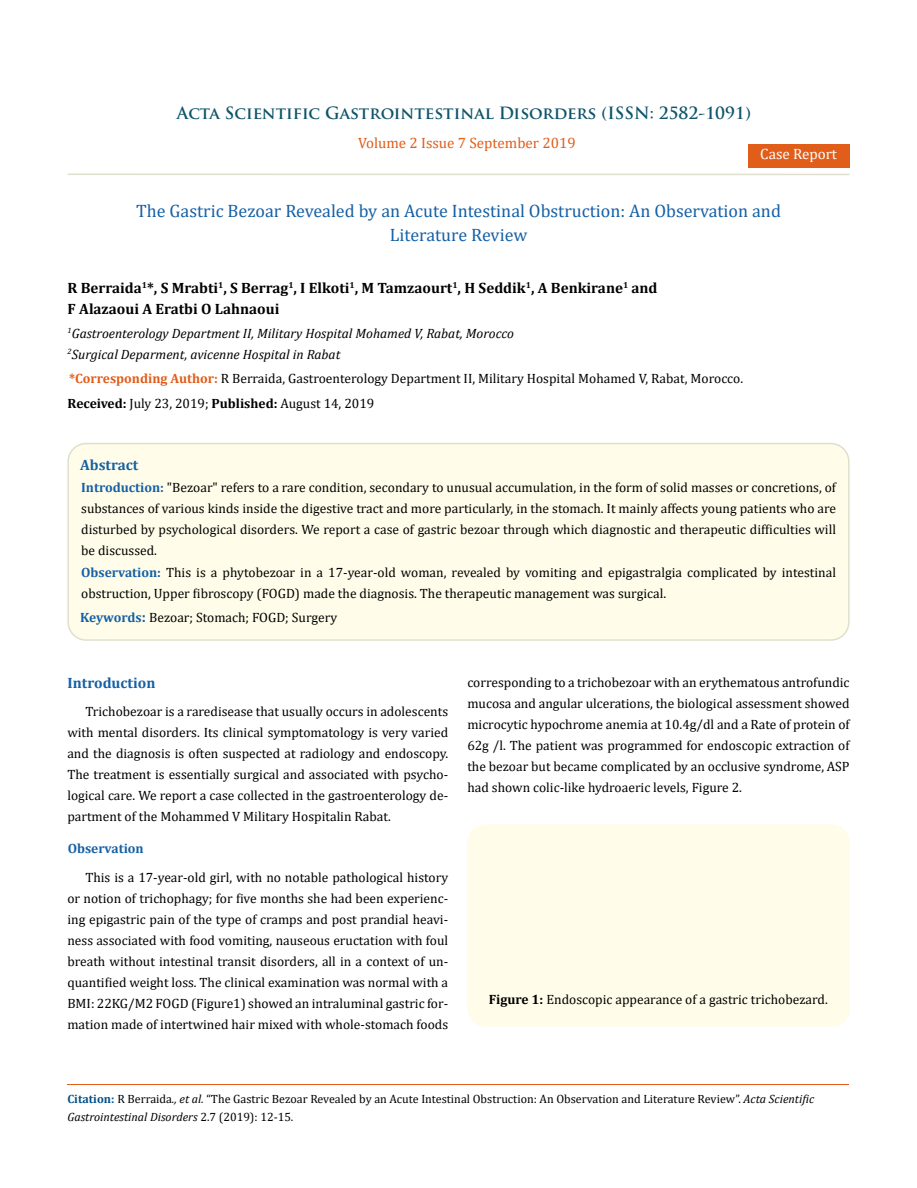
<style>
.page{position:relative;width:917px;height:1188px;background:#fff}
.page>*{position:absolute;margin:0;border:0;box-sizing:border-box;transform-origin:0 0}
.t1{font:18px/24px "Cambria";color:#1560a6;text-align:center}
.t2{font:700 16.5px "Trajan Pro";color:#0e546a}
.t3{font:700 15px/21px "Cambria";color:#000}
.t4{font:15px "Cambria";color:#e05d1a}
.t5{font:700 15px "Cambria";color:#1560a6}
.t6{font:15px "Cambria";color:#fff}
.t7{font:13.5px/21px "Cambria";color:#000;text-align:justify}
.t8{font:italic 13.5px/21px "Cambria";color:#000}
.t9{font:700 13.5px "Cambria";color:#1560a6}
.t10{font:12px/18px "Cambria";color:#000}
.s1{font-weight:700;color:#e05d1a}
.s2{font-weight:700}
.s3{font-weight:700;color:#1560a6}
.s4{font-weight:700;font-size:15px;color:#1560a6}
.s5{font-weight:700;color:#035089}
.s6{font-style:italic}
</style>
<div class="page">
<div style="left:747px;top:145px;width:102px;height:23px;background:#e05d1a"></div>
<div style="left:68px;top:444px;width:780px;height:196px;background:#fffde9;border-radius:18px"></div>
<div style="left:67px;top:443px;width:782px;height:198px;border:2px solid #e0dfcd;border-radius:18px"></div>
<div style="left:467px;top:824px;width:382px;height:203px;background:#fffde9;border-radius:18px"></div>
<hr style="left:67px;top:1084px;width:782px;height:1px;background:#e05d1a">
<hr style="left:68px;top:174px;width:781px;height:1px;background:#e0dfcd">
<p class="t2" style="left:177px;top:103px;width:575px">Acta Scientific Gastrointestinal Disorders (ISSN: 2582-1091)</p>
<p class="t4" style="left:358px;top:134px;width:219px">Volume 2 Issue 7 September 2019</p>
<p class="t6" style="left:760px;top:145px;width:78px">Case Report</p>
<h1 class="t1" style="left:136px;top:199px;width:646px">The Gastric Bezoar Revealed by an Acute Intestinal Obstruction: An Observation and<br>Literature Review</h1>
<p class="t3" style="left:68px;top:277px;width:591px">R Berraida<sup>1</sup>*, S Mrabti<sup>1</sup>, S Berrag<sup>1</sup>, I Elkoti<sup>1</sup>, M Tamzaourt<sup>1</sup>, H Seddik<sup>1</sup>, A Benkirane<sup>1</sup> and<br>F Alazaoui A Eratbi O Lahnaoui</p>
<p class="t8" style="left:68px;top:322px;width:448px"><sup>1</sup>Gastroenterology Department II, Military Hospital Mohamed V, Rabat, Morocco<br><sup>2</sup>Surgical Deparment, avicenne Hospital in Rabat</p>
<p class="t7" style="left:69px;top:368px;width:675px"><span class="s1">*Corresponding Author:</span> R Berraida, Gastroenterology Department II, Military Hospital Mohamed V, Rabat, Morocco.</p>
<p class="t7" style="left:68px;top:393px;width:308px"><span class="s2">Received:</span> July 23, 2019; <span class="s2">Published:</span> August 14, 2019</p>
<p class="t5" style="left:80px;top:454px;width:60px">Abstract</p>
<p class="t7" style="left:81px;top:477px;width:756px"><span class="s3">Introduction:</span> "Bezoar" refers to a rare condition, secondary to unusual accumulation, in the form of solid masses or concretions, of substances of various kinds inside the digestive tract and more particularly, in the stomach. It mainly affects young patients who are disturbed by psychological disorders. We report a case of gastric bezoar through which diagnostic and therapeutic difficulties will be discussed.</p>
<p class="t7" style="left:81px;top:562px;width:756px"><span class="s3">Observation:</span> This is a phytobezoar in a 17-year-old woman, revealed by vomiting and epigastralgia complicated by intestinal obstruction, Upper fibroscopy (FOGD) made the diagnosis. The therapeutic management was surgical.</p>
<p class="t7" style="left:80px;top:607px;width:258px"><span class="s3">Keywords</span><span class="s4">:</span> Bezoar; Stomach; FOGD; Surgery</p>
<p class="t5" style="left:68px;top:673px;width:89px">Introduction</p>
<p class="t7" style="left:67px;top:701px;width:382px;text-indent:18px">Trichobezoar is a raredisease that usually occurs in adolescents with mental disorders. Its clinical symptomatology is very varied and the diagnosis is often suspected at radiology and endoscopy.<br>The treatment is essentially surgical and associated with psycho&shy;logical care. We report a case collected in the gastroenterology de&shy;partment of the Mohammed V Military Hospitalin Rabat.</p>
<p class="t9" style="left:68px;top:839px;width:78px">Observation</p>
<p class="t7" style="left:67px;top:866px;width:382px;text-indent:18px">This is a 17-year-old girl, with no notable pathological history or notion of trichophagy; for five months she had been experienc&shy;ing epigastric pain of the type of cramps and post prandial heavi&shy;ness associated with food vomiting, nauseous eructation with foul breath without intestinal transit disorders, all in a context of un&shy;quantified weight loss. The clinical examination was normal with a BMI: 22KG/M2 FOGD (Figure1) showed an intraluminal gastric for&shy;mation made of intertwined hair mixed with whole-stomach foods</p>
<p class="t7" style="left:467px;top:672px;width:384px">corresponding to a trichobezoar with an erythematous antrofundic mucosa and angular ulcerations, the biological assessment showed microcytic hypochrome anemia at 10.4g/dl and a Rate of protein of 62g /l. The patient was programmed for endoscopic extraction of the bezoar but became complicated by an occlusive syndrome, ASP had shown colic-like hydroaeric levels, Figure 2.</p>
<p class="t7" style="left:488px;top:989px;width:340px"><span class="s2">Figure 1:</span> Endoscopic appearance of a gastric trichobezard.</p>
<p class="t10" style="left:67px;top:1090px;width:748px"><span class="s5">Citation:</span> R Berraida<span class="s6">., et al.</span> “The Gastric Bezoar Revealed by an Acute Intestinal Obstruction: An Observation and Literature Review”. <span class="s6">Acta Scientific<br>Gastrointestinal Disorders</span> 2.7 (2019): 12-15.</p>
</div>
